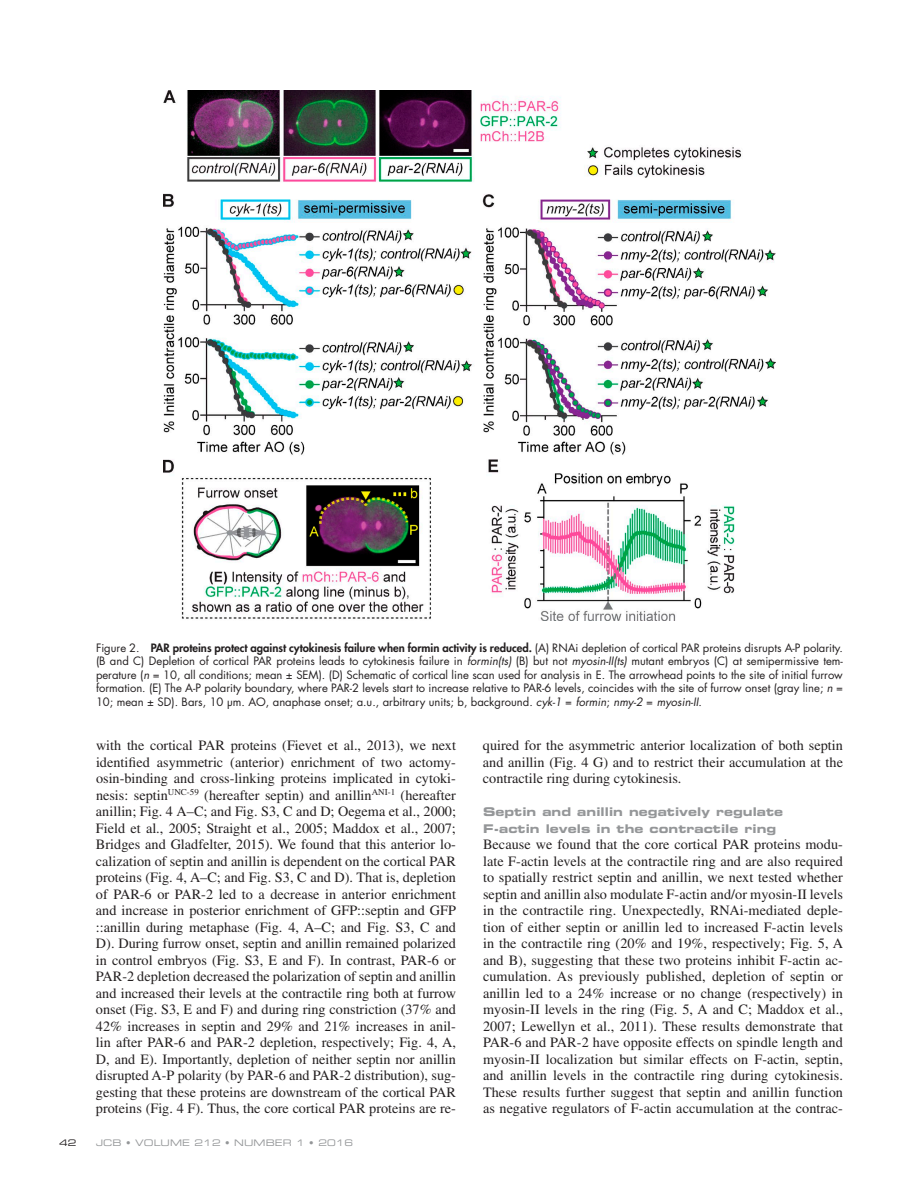
<style>
.page{position:relative;width:918px;height:1188px;background:#fff}
.page>*{position:absolute;margin:0;border:0;box-sizing:border-box;transform-origin:0 0}
.t1{font:14.25px/16.5px "Times LT Std";color:#231f20;text-align:justify}
.t2{font:12px/16.5px "Eurostile LT Std Bold Ex 2";letter-spacing:.005em;color:#949698}
.t3{font:11.25px/13.5px "Futura Std";color:#231f20;text-align:justify}
.t4{font:9px "Eurostile LT Std Ex 2";letter-spacing:.01em;color:#949698}
.t5{font:9px "Eurostile LT Std Ex 2";color:#231f20}
.s1{font-weight:800}
.s2{font-style:italic}
</style>
<div class="page">
<img style="left:164px;top:90px;width:611px;height:530px">
<p class="t3" style="left:96px;top:641px;width:749px">Figure 2. <span class="s1">PAR proteins protect against cytokinesis failure when formin activity is reduced.</span> (A) RNAi depletion of cortical PAR proteins disrupts A-P polarity. (B and C) Depletion of cortical PAR proteins leads to cytokinesis failure in <span class="s2">formin(ts)</span> (B) but not <span class="s2">myosin-II(ts)</span> mutant embryos (C) at semipermissive tem&shy;perature (<span class="s2">n</span> = 10, all conditions; mean ± SEM). (D) Schematic of cortical line scan used for analysis in E. The arrowhead points to the site of initial furrow formation. (E) The A-P polarity boundary, where PAR-2 levels start to increase relative to PAR-6 levels, coincides with the site of furrow onset (gray line; <span class="s2">n</span> = 10; mean ± SD). Bars, 10 µm. AO, anaphase onset; a.u., arbitrary units; b, background. <span class="s2">cyk-1</span> = <span class="s2">formin</span>; <span class="s2">nmy-2</span> = <span class="s2">myosin-II</span>.</p>
<p class="t1" style="left:96px;top:737px;width:362px">with the cortical PAR proteins (Fievet et al., 2013), we next identified asymmetric (anterior) enrichment of two actomy&shy;osin-binding and cross-linking proteins implicated in cytoki&shy;nesis: septin<sup>UNC-59</sup> (hereafter septin) and anillin<sup>ANI-1</sup> (hereafter anillin; Fig. 4 A–C; and Fig. S3, C and D; Oegema et al., 2000; Field et al., 2005; Straight et al., 2005; Maddox et al., 2007; Bridges and Gladfelter, 2015). We found that this anterior lo&shy;calization of septin and anillin is dependent on the cortical PAR proteins (Fig. 4, A–C; and Fig. S3, C and D). That is, depletion of PAR-6 or PAR-2 led to a decrease in anterior enrichment and increase in posterior enrichment of GFP::septin and GFP ::anillin during metaphase (Fig. 4, A–C; and Fig. S3, C and D). During furrow onset, septin and anillin remained polarized in control embryos (Fig. S3, E and F). In contrast, PAR-6 or PAR-2 depletion decreased the polarization of septin and anillin and increased their levels at the contractile ring both at furrow onset (Fig. S3, E and F) and during ring constriction (37% and 42% increases in septin and 29% and 21% increases in anil&shy;lin after PAR-6 and PAR-2 depletion, respectively; Fig. 4, A, D, and E). Importantly, depletion of neither septin nor anillin disrupted A-P polarity (by PAR-6 and PAR-2 distribution), sug&shy;gesting that these proteins are downstream of the cortical PAR proteins (Fig. 4 F). Thus, the core cortical PAR proteins are re-</p>
<p class="t1" style="left:483px;top:737px;width:362px">quired for the asymmetric anterior localization of both septin and anillin (Fig. 4 G) and to restrict their accumulation at the contractile ring during cytokinesis.</p>
<p class="t2" style="left:483px;top:803px;width:302px">Septin and anillin negatively regulate<br>F-actin levels in the contractile ring</p>
<p class="t1" style="left:483px;top:836px;width:362px">Because we found that the core cortical PAR proteins modu&shy;late F-actin levels at the contractile ring and are also required to spatially restrict septin and anillin, we next tested whether septin and anillin also modulate F-actin and/or myosin-II levels in the contractile ring. Unexpectedly, RNAi-mediated deple&shy;tion of either septin or anillin led to increased F-actin levels in the contractile ring (20% and 19%, respectively; Fig. 5, A and B), suggesting that these two proteins inhibit F-actin ac&shy;cumulation. As previously published, depletion of septin or anillin led to a 24% increase or no change (respectively) in myosin-II levels in the ring (Fig. 5, A and C; Maddox et al., 2007; Lewellyn et al., 2011). These results demonstrate that PAR-6 and PAR-2 have opposite effects on spindle length and myosin-II localization but similar effects on F-actin, septin, and anillin levels in the contractile ring during cytokinesis.<br>These results further suggest that septin and anillin function as negative regulators of F-actin accumulation at the contrac-</p>
<p class="t5" style="left:59px;top:1136px;width:19px">42</p>
<p class="t4" style="left:96px;top:1136px;width:259px">JCB • VOLUME 212 • NUMBER 1 • 2016</p>
</div>
